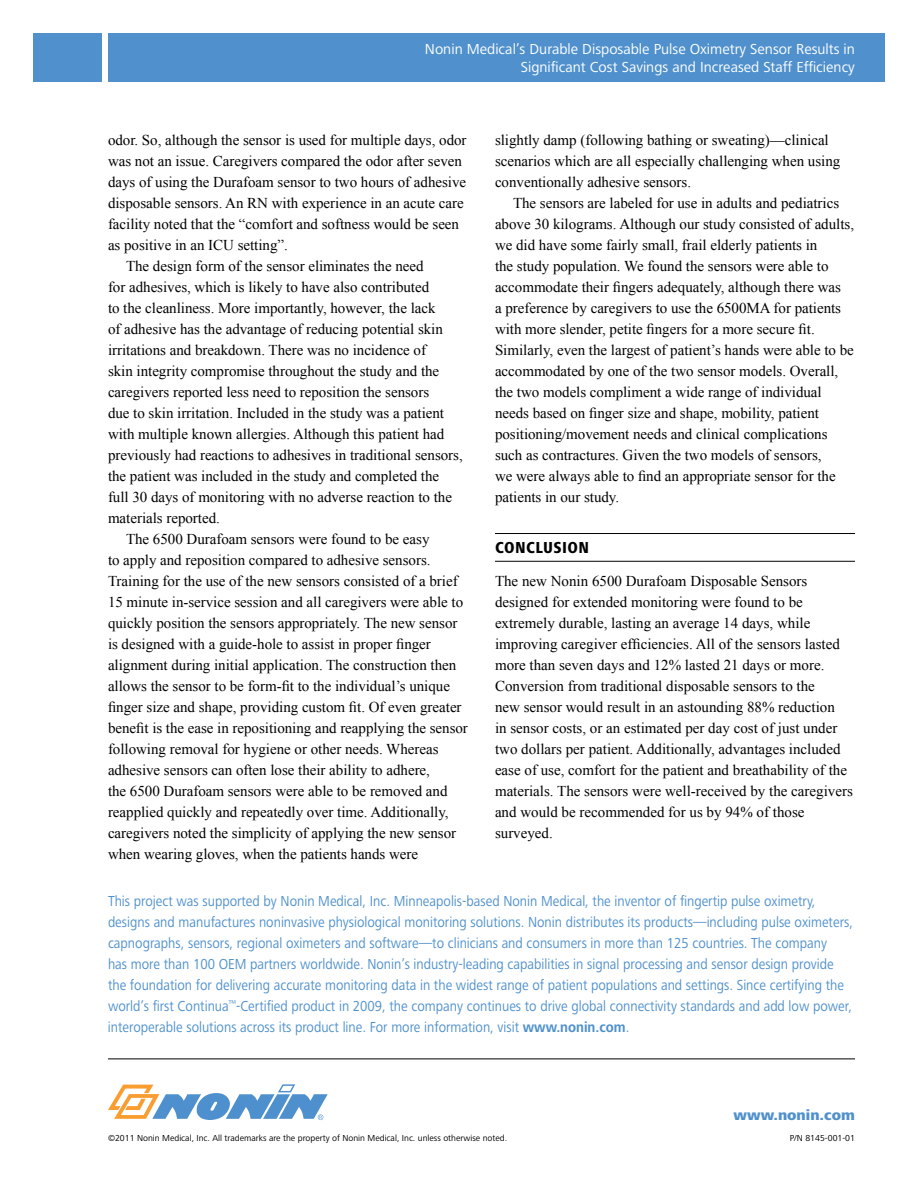
<style>
.page{position:relative;width:918px;height:1188px;background:#fff}
.page>*{position:absolute;margin:0;border:0;box-sizing:border-box;transform-origin:0 0}
.t1{font:800 condensed 16.5px "Frutiger Next LT";letter-spacing:.025em;color:#000}
.t2{font:15px/21px "Times New Roman";color:#000}
.t3{font:15px/21px "Frutiger Next LT";color:#5091cd;scale:.9 1}
.t4{font:15px/18px "Frutiger Next LT";color:#fff;text-align:right}
.t5{font:800 15px "Frutiger Next LT";color:#5091cd}
.t6{font:9px "Frutiger Next LT";color:#000}
.s1{font-weight:700}
</style>
<div class="page">
<div style="left:33px;top:33px;width:851px;height:48px;background:#5091cd"></div>
<div style="left:102px;top:18px;width:6px;height:74px;background:#fff"></div>
<hr style="left:108px;top:1059px;width:747px;height:1px;background:#000">
<svg style="left:108px;top:1084px;width:220px;height:36px"></svg>
<hr style="left:495px;top:533px;width:360px;height:1px;background:#000">
<hr style="left:495px;top:561px;width:360px;height:1px;background:#000">
<p class="t4" style="left:425px;top:40px;width:432px">Nonin Medical’s Durable Disposable Pulse Oximetry Sensor Results in<br>Significant Cost Savings and Increased Staff Efficiency</p>
<p class="t2" style="left:108px;top:130px;width:360px">odor. So, although the sensor is used for multiple days, odor</p>
<p class="t2" style="left:108px;top:151px;width:356px">was not an issue. Caregivers compared the odor after seven</p>
<p class="t2" style="left:108px;top:172px;width:360px">days of using the Durafoam sensor to two hours of adhesive</p>
<p class="t2" style="left:108px;top:193px;width:357px">disposable sensors. An RN with experience in an acute care</p>
<p class="t2" style="left:108px;top:214px;width:353px">facility noted that the “comfort and softness would be seen</p>
<p class="t2" style="left:108px;top:235px;width:181px">as positive in an ICU setting”.</p>
<p class="t2" style="left:126px;top:256px;width:299px">The design form of the sensor eliminates the need</p>
<p class="t2" style="left:108px;top:277px;width:323px">for adhesives, which is likely to have also contributed</p>
<p class="t2" style="left:108px;top:298px;width:329px">to the cleanliness. More importantly, however, the lack</p>
<p class="t2" style="left:108px;top:319px;width:336px">of adhesive has the advantage of reducing potential skin</p>
<p class="t2" style="left:108px;top:340px;width:320px">irritations and breakdown. There was no incidence of</p>
<p class="t2" style="left:108px;top:361px;width:333px">skin integrity compromise throughout the study and the</p>
<p class="t2" style="left:108px;top:382px;width:323px">caregivers reported less need to reposition the sensors</p>
<p class="t2" style="left:108px;top:403px;width:338px">due to skin irritation. Included in the study was a patient</p>
<p class="t2" style="left:108px;top:424px;width:338px">with multiple known allergies. Although this patient had</p>
<p class="t2" style="left:108px;top:445px;width:356px">previously had reactions to adhesives in traditional sensors,</p>
<p class="t2" style="left:108px;top:466px;width:333px">the patient was included in the study and completed the</p>
<p class="t2" style="left:108px;top:487px;width:346px">full 30 days of monitoring with no adverse reaction to the</p>
<p class="t2" style="left:108px;top:508px;width:113px">materials reported.</p>
<p class="t2" style="left:126px;top:529px;width:305px">The 6500 Durafoam sensors were found to be easy</p>
<p class="t2" style="left:108px;top:550px;width:324px">to apply and reposition compared to adhesive sensors.</p>
<p class="t2" style="left:108px;top:571px;width:351px">Training for the use of the new sensors consisted of a brief</p>
<p class="t2" style="left:108px;top:592px;width:357px">15 minute in-service session and all caregivers were able to</p>
<p class="t2" style="left:108px;top:613px;width:351px">quickly position the sensors appropriately. The new sensor</p>
<p class="t2" style="left:108px;top:634px;width:324px">is designed with a guide-hole to assist in proper finger</p>
<p class="t2" style="left:108px;top:655px;width:350px">alignment during initial application. The construction then</p>
<p class="t2" style="left:108px;top:676px;width:344px">allows the sensor to be form-fit to the individual’s unique</p>
<p class="t2" style="left:108px;top:697px;width:355px">finger size and shape, providing custom fit. Of even greater</p>
<p class="t2" style="left:108px;top:718px;width:361px">benefit is the ease in repositioning and reapplying the sensor</p>
<p class="t2" style="left:108px;top:739px;width:332px">following removal for hygiene or other needs. Whereas</p>
<p class="t2" style="left:108px;top:760px;width:324px">adhesive sensors can often lose their ability to adhere,</p>
<p class="t2" style="left:108px;top:781px;width:341px">the 6500 Durafoam sensors were able to be removed and</p>
<p class="t2" style="left:108px;top:802px;width:342px">reapplied quickly and repeatedly over time. Additionally,</p>
<p class="t2" style="left:108px;top:823px;width:350px">caregivers noted the simplicity of applying the new sensor</p>
<p class="t2" style="left:108px;top:844px;width:312px">when wearing gloves, when the patients hands were</p>
<p class="t2" style="left:495px;top:130px;width:347px">slightly damp (following bathing or sweating)—clinical scenarios which are all especially challenging when using conventionally adhesive sensors.</p>
<p class="t2" style="left:495px;top:193px;width:361px;text-indent:18px">The sensors are labeled for use in adults and pediatrics above 30 kilograms. Although our study consisted of adults, we did have some fairly small, frail elderly patients in<br>the study population. We found the sensors were able to accommodate their fingers adequately, although there was<br>a preference by caregivers to use the 6500MA for patients with more slender, petite fingers for a more secure fit.<br>Similarly, even the largest of patient’s hands were able to be accommodated by one of the two sensor models. Overall, the two models compliment a wide range of individual needs based on finger size and shape, mobility, patient positioning/movement needs and clinical complications such as contractures. Given the two models of sensors,<br>we were always able to find an appropriate sensor for the patients in our study.</p>
<p class="t1" style="left:495px;top:539px;width:96px">CONCLUSION</p>
<p class="t2" style="left:495px;top:571px;width:359px">The new Nonin 6500 Durafoam Disposable Sensors designed for extended monitoring were found to be extremely durable, lasting an average 14 days, while improving caregiver efficiencies. All of the sensors lasted more than seven days and 12% lasted 21 days or more.<br>Conversion from traditional disposable sensors to the<br>new sensor would result in an astounding 88% reduction<br>in sensor costs, or an estimated per day cost of just under two dollars per patient. Additionally, advantages included ease of use, comfort for the patient and breathability of the materials. The sensors were well-received by the caregivers and would be recommended for us by 94% of those surveyed.</p>
<p class="t3" style="left:108px;top:890px;width:829px">This project was supported by Nonin Medical, Inc. Minneapolis-based Nonin Medical, the inventor of fingertip pulse oximetry, designs and manufactures noninvasive physiological monitoring solutions. Nonin distributes its products—including pulse oximeters, capnographs, sensors, regional oximeters and software—to clinicians and consumers in more than 125 countries. The company<br>has more than 100 OEM partners worldwide. Nonin’s industry-leading capabilities in signal processing and sensor design provide the foundation for delivering accurate monitoring data in the widest range of patient populations and settings. Since certifying the world’s first Continua<sup>™</sup>-Certified product in 2009, the company continues to drive global connectivity standards and add low power, interoperable solutions across its product line. For more information, visit <span class="s1">www.nonin.com</span>.</p>
<p class="t5" style="left:734px;top:1107px;width:123px">www.nonin.com</p>
<p class="t6" style="left:108px;top:1133px;width:401px">©2011 Nonin Medical, Inc. All trademarks are the property of Nonin Medical, Inc. unless otherwise noted.</p>
<p class="t6" style="left:790px;top:1133px;width:67px">P/N 8145-001-01</p>
</div>
